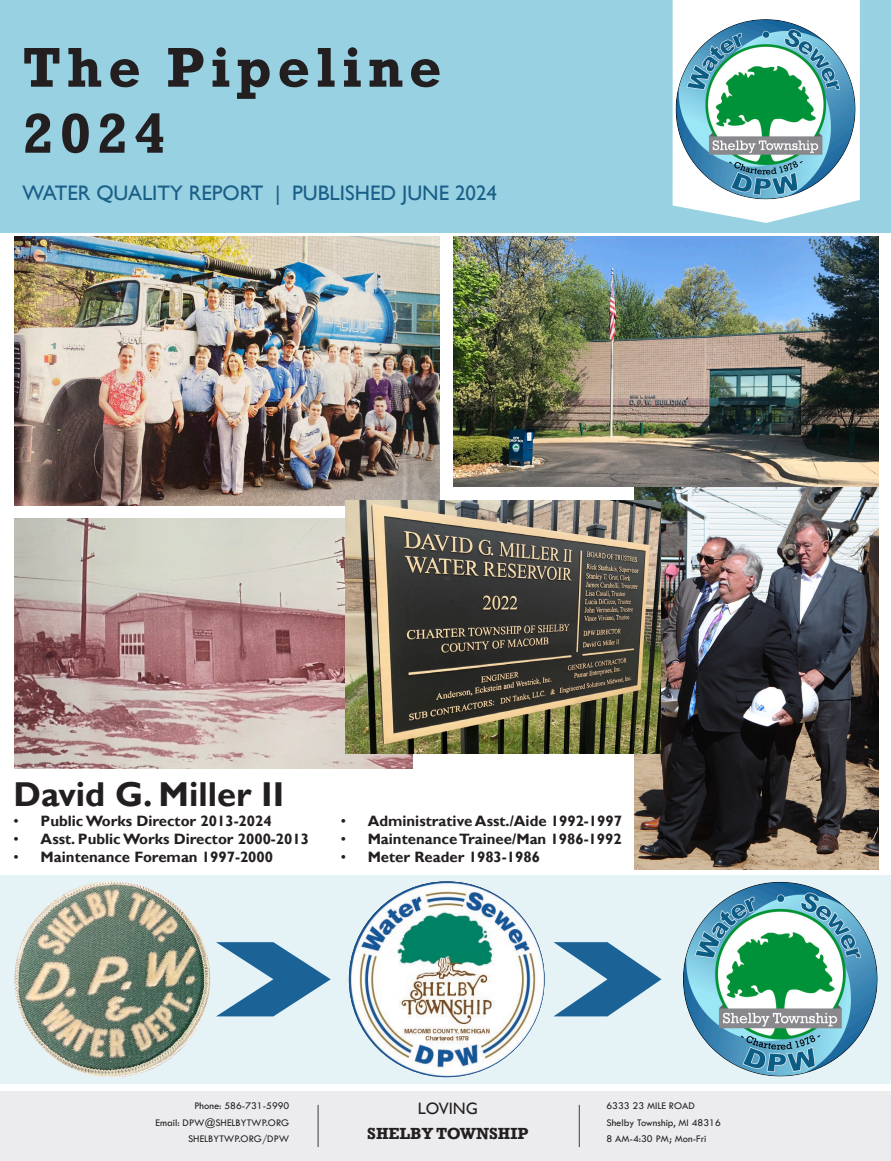
<style>
.page{position:relative;width:891px;height:1161px;background:#fff}
.page>*{position:absolute;margin:0;border:0;box-sizing:border-box;transform-origin:0 0}
.t1{font:700 57px/66px "Rockwell";letter-spacing:.1em;color:#231f20}
.Heading_1_-_left{font:700 34.5px "Gill Sans";color:#231f20}
.Heading_2_-_left{font:21px "Gill Sans";color:#1a5f88}
.Heading_3_-_center{font:700 16.5px/25.5px "Rockwell";color:#231f20;text-align:center}
.t2{font:700 15px "Gill Sans";color:#231f20}
.Small_text_-_right{font:10.5px "Tw Cen";color:#231f20}
.Small_text_-_left{font:10.5px "Tw Cen";color:#231f20}
.s1{font-weight:400}
.s2{font-family:"Gill Sans";font-weight:400}
</style>
<div class="page">
<div style="left:0;top:875px;width:891px;height:209px;background:#e5f3f7"></div>
<div style="left:0;top:0;width:891px;height:233px;background:#98d1e1"></div>
<svg style="left:673px;top:0;width:187px;height:223px;fill:#fff"></svg>
<img style="left:673px;top:16px;width:187px;height:186px">
<div style="left:0;top:1091px;width:891px;height:70px;background:#ececee"></div>
<hr style="left:318px;top:1105px;width:1px;height:42px;background:#3e3e3f">
<hr style="left:579px;top:1105px;width:1px;height:42px;background:#3e3e3f">
<img style="left:634px;top:486px;width:245px;height:383px">
<img style="left:14px;top:236px;width:426px;height:270px">
<img style="left:14px;top:519px;width:399px;height:249px">
<img style="left:454px;top:236px;width:425px;height:250px">
<img style="left:346px;top:500px;width:315px;height:253px">
<img style="left:14px;top:881px;width:196px;height:196px;border-radius:98px">
<img style="left:683px;top:881px;width:195px;height:196px">
<img style="left:349px;top:881px;width:196px;height:196px;border-radius:98px">
<svg style="left:554px;top:942px;width:108px;height:74px"></svg>
<svg style="left:216px;top:942px;width:115px;height:74px"></svg>
<p class="t1" style="left:23px;top:35px;width:420px">The Pipeline<br>2024</p>
<p class="Heading_2_-_left" style="left:23px;top:181px;width:476px">WATER QUALITY REPORT | PUBLISHED JUNE 2024</p>
<p class="Heading_1_-_left" style="left:14px;top:774px;width:272px">David G. Miller II</p>
<p class="t2" style="left:14px;top:812px;width:260px"><span class="s1">•</span> Public Works Director 2013-2024</p>
<p class="t2" style="left:14px;top:830px;width:297px"><span class="s1">•</span> Asst. Public Works Director 2000-2013</p>
<p class="t2" style="left:14px;top:848px;width:261px"><span class="s1">•</span> Maintenance Foreman 1997-2000</p>
<p class="t2" style="left:341px;top:812px;width:283px"><span class="s1">•</span> Administrative Asst./Aide 1992-1997</p>
<p class="t2" style="left:341px;top:830px;width:283px"><span class="s1">•</span> Maintenance Trainee/Man 1986-1992</p>
<p class="t2" style="left:341px;top:848px;width:201px"><span class="s1">•</span> Meter Reader 1983-1986</p>
<p class="Small_text_-_right" style="left:194px;top:1100px;width:97px">Phone: 586-731-5990</p>
<p class="Small_text_-_right" style="left:155px;top:1116px;width:135px">Email: DPW@SHELBYTWP.ORG</p>
<p class="Small_text_-_right" style="left:188px;top:1133px;width:103px">SHELBYTWP.ORG/DPW</p>
<p class="Heading_3_-_center" style="left:367px;top:1095px;width:163px"><span class="s2">LOVING<br></span>SHELBY TOWNSHIP</p>
<p class="Small_text_-_left" style="left:606px;top:1100px;width:90px">6333 23 MILE ROAD</p>
<p class="Small_text_-_left" style="left:606px;top:1116px;width:116px">Shelby Township, MI 48316</p>
<p class="Small_text_-_left" style="left:606px;top:1133px;width:102px">8 AM-4:30 PM; Mon-Fri</p>
</div>
